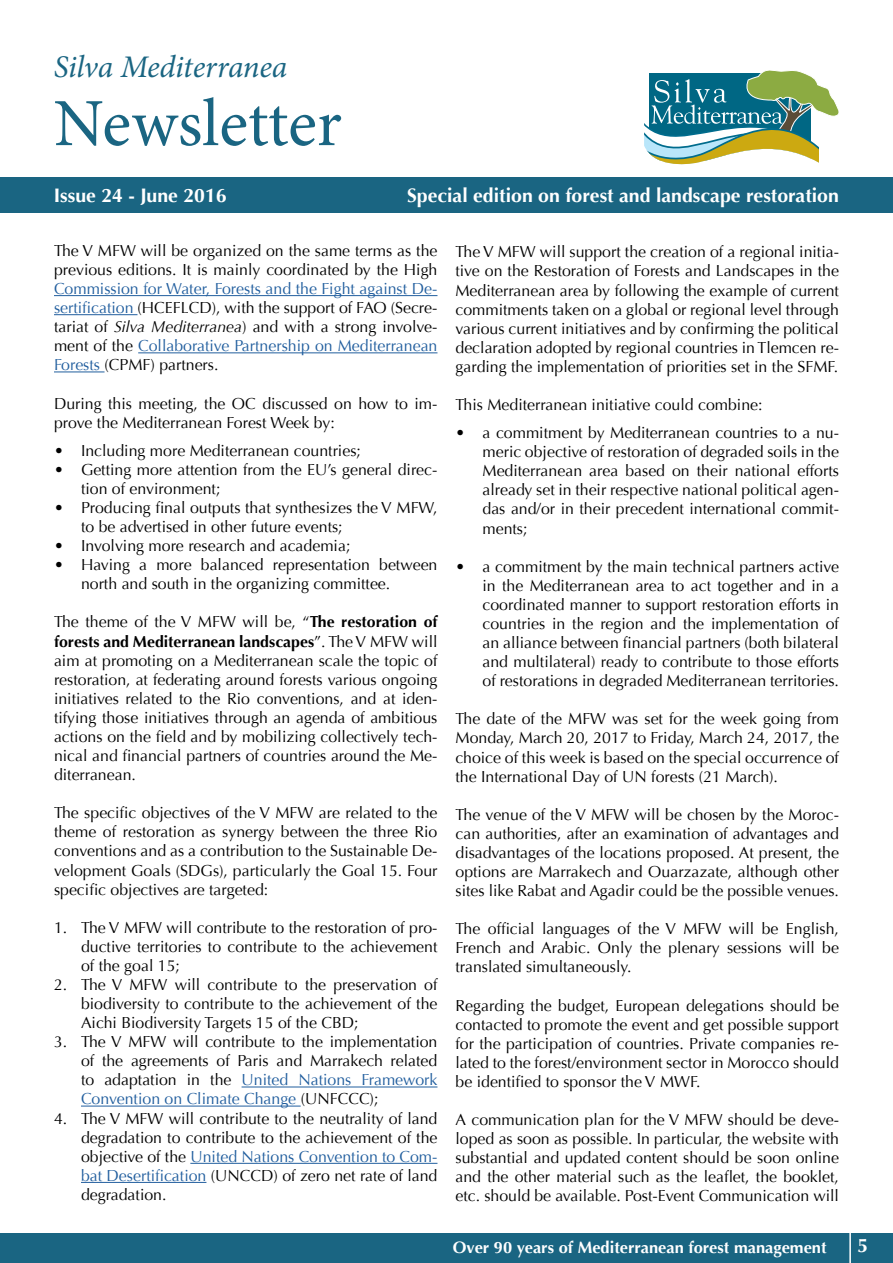
<style>
.page{position:relative;width:893px;height:1263px;background:#fff}
.page>*{position:absolute;margin:0;border:0;box-sizing:border-box;transform-origin:0 0}
.t1{font:67.5px "Minion Pro";color:#1a6582}
.t2{font:italic 31.5px "Minion Pro";letter-spacing:-.01em;color:#1a6582}
.t3{font:700 19.5px "Optima";color:#fff}
.t4{font:700 16.5px "Optima";color:#fff}
.t5{font:15.9px/19px "Optima";color:#000;text-align:justify}
.t6{font:15.9px/19px "Optima";color:#215e9e;text-align:justify}
.s1{color:#000}
.s2{font-style:italic;color:#000}
.s3{font-weight:700}
.s4{color:#215e9e}
</style>
<div class="page">
<div style="left:0;top:178px;width:893px;height:35px;background:#1a6582"></div>
<div style="left:0;top:1234px;width:893px;height:29px;background:#1a6582"></div>
<svg style="left:644px;top:70px;width:195px;height:95px"></svg>
<hr style="left:849px;top:1221px;width:2px;height:42px;background:#fff">
<hr style="left:54px;top:295px;width:383px;height:1px;background:#215e9e">
<hr style="left:54px;top:314px;width:84px;height:1px;background:#215e9e">
<hr style="left:138px;top:352px;width:299px;height:1px;background:#215e9e">
<hr style="left:54px;top:372px;width:51px;height:1px;background:#215e9e">
<hr style="left:242px;top:1086px;width:195px;height:1px;background:#215e9e">
<hr style="left:81px;top:1106px;width:220px;height:1px;background:#215e9e">
<hr style="left:190px;top:1163px;width:247px;height:1px;background:#215e9e">
<hr style="left:81px;top:1182px;width:125px;height:1px;background:#215e9e">
<h2 class="t2" style="left:54px;top:46px;width:235px">Silva Mediterranea</h2>
<h1 class="t1" style="left:54px;top:78px;width:290px">Newsletter</h1>
<p class="t3" style="left:407px;top:184px;width:433px">Special edition on forest and landscape restoration</p>
<p class="t5" style="left:455px;top:243px;width:385px">The V MFW will support the creation of a regional initia&shy;tive on the Restoration of Forests and Landscapes in the Mediterranean area by following the example of current commitments taken on a global or regional level through various current initiatives and by confirming the political declaration adopted by regional countries in Tlemcen re&shy;garding the implementation of priorities set in the SFMF.</p>
<p class="t5" style="left:455px;top:395px;width:309px">This Mediterranean initiative could combine:</p>
<p class="t5" style="left:482px;top:423px;width:358px;text-indent:-27px">• a commitment by Mediterranean countries to a nu&shy;meric objective of restoration of degraded soils in the Mediterranean area based on their national efforts already set in their respective national political agen&shy;das and/or in their precedent international commit&shy;ments;</p>
<p class="t5" style="left:482px;top:557px;width:358px;text-indent:-27px">• a commitment by the main technical partners active in the Mediterranean area to act together and in a coordinated manner to support restoration efforts in countries in the region and the implementation of an alliance between financial partners (both bilateral and multilateral) ready to contribute to those efforts of restorations in degraded Mediterranean territories.</p>
<p class="t5" style="left:455px;top:710px;width:385px">The date of the MFW was set for the week going from Monday, March 20, 2017 to Friday, March 24, 2017, the choice of this week is based on the special occurrence of the International Day of UN forests (21 March).</p>
<p class="t5" style="left:455px;top:805px;width:385px">The venue of the V MFW will be chosen by the Moroc&shy;can authorities, after an examination of advantages and disadvantages of the locations proposed. At present, the options are Marrakech and Ouarzazate, although other sites like Rabat and Agadir could be the possible venues.</p>
<p class="t5" style="left:455px;top:919px;width:385px">The official languages of the V MFW will be English, French and Arabic. Only the plenary sessions will be translated simultaneously.</p>
<p class="t5" style="left:455px;top:996px;width:385px">Regarding the budget, European delegations should be contacted to promote the event and get possible support for the participation of countries. Private companies re&shy;lated to the forest/environment sector in Morocco should be identified to sponsor the V MWF.</p>
<p class="t5" style="left:455px;top:1110px;width:385px">A communication plan for the V MFW should be deve&shy;loped as soon as possible. In particular, the website with substantial and updated content should be soon online and the other material such as the leaflet, the booklet, etc. should be available. Post-Event Communication will</p>
<p class="t3" style="left:54px;top:184px;width:175px">Issue 24 - June 2016</p>
<p class="t5" style="left:54px;top:241px;width:385px">The V MFW will be organized on the same terms as the previous editions. It is mainly coordinated by the High</p>
<p class="t6" style="left:54px;top:279px;width:385px">Commission for Water, Forests and the Fight against De&shy;sertification <span class="s1">(HCEFLCD), with the support of FAO (Secre&shy;tariat of</span> <span class="s2">Silva Mediterranea</span><span class="s1">) and with a strong involve&shy;ment of the</span> Collaborative Partnership on Mediterranean Forests <span class="s1">(CPMF) partners.</span></p>
<p class="t5" style="left:54px;top:394px;width:385px">During this meeting, the OC discussed on how to im&shy;prove the Mediterranean Forest Week by:</p>
<p class="t5" style="left:54px;top:441px;width:308px">• Including more Mediterranean countries;</p>
<p class="t5" style="left:81px;top:460px;width:358px;text-indent:-27px">• Getting more attention from the EU’s general direc&shy;tion of environment;</p>
<p class="t5" style="left:81px;top:498px;width:358px;text-indent:-27px">• Producing final outputs that synthesizes the V MFW, to be advertised in other future events;</p>
<p class="t5" style="left:54px;top:536px;width:298px">• Involving more research and academia;</p>
<p class="t5" style="left:81px;top:555px;width:358px;text-indent:-27px">• Having a more balanced representation between north and south in the organizing committee.</p>
<p class="t5" style="left:54px;top:613px;width:385px">The theme of the V MFW will be, “<span class="s3">The restoration of forests and Mediterranean landscapes</span>”. The V MFW will aim at promoting on a Mediterranean scale the topic of restoration, at federating around forests various ongoing initiatives related to the Rio conventions, and at iden&shy;tifying those initiatives through an agenda of ambitious actions on the field and by mobilizing collectively tech&shy;nical and financial partners of countries around the Me&shy;diterranean.</p>
<p class="t5" style="left:54px;top:803px;width:385px">The specific objectives of the V MFW are related to the theme of restoration as synergy between the three Rio conventions and as a contribution to the Sustainable De&shy;velopment Goals (SDGs), particularly the Goal 15. Four specific objectives are targeted:</p>
<p class="t5" style="left:81px;top:918px;width:358px;text-indent:-27px">1. The V MFW will contribute to the restoration of pro&shy;ductive territories to contribute to the achievement of the goal 15;</p>
<p class="t5" style="left:81px;top:975px;width:358px;text-indent:-27px">2. The V MFW will contribute to the preservation of biodiversity to contribute to the achievement of the Aichi Biodiversity Targets 15 of the CBD;</p>
<p class="t5" style="left:81px;top:1032px;width:358px;text-indent:-27px">3. The V MFW will contribute to the implementation of the agreements of Paris and Marrakech related to adaptation in the <span class="s4">United Nations Framework Convention on Climate Change</span> (UNFCCC);</p>
<p class="t5" style="left:81px;top:1109px;width:358px;text-indent:-27px">4. The V MFW will contribute to the neutrality of land degradation to contribute to the achievement of the objective of the <span class="s4">United Nations Convention to Com&shy;bat Desertification</span> (UNCCD) of zero net rate of land degradation.</p>
<p class="t4" style="left:453px;top:1237px;width:375px">Over 90 years of Mediterranean forest management</p>
<p class="t3" style="left:857px;top:1234px;width:12px">5</p>
</div>
